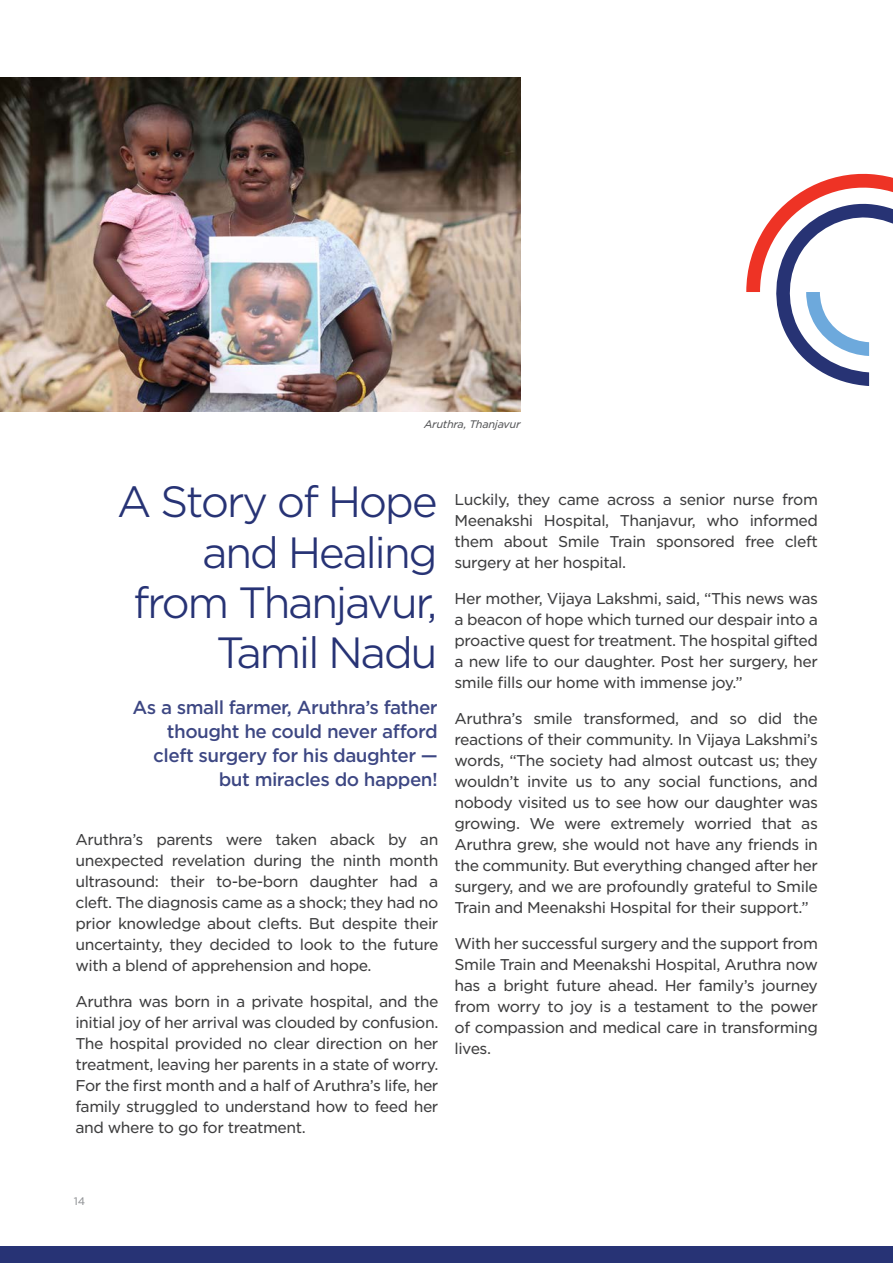
<style>
.page{position:relative;width:893px;height:1263px;background:#fff}
.page>*{position:absolute;margin:0;border:0;box-sizing:border-box;transform-origin:0 0}
.t1{font:300 42px/50.4px "Gotham S Sm";letter-spacing:-.06em;color:#273375;text-align:right}
.t2{font:500 18px/24px "Gotham S Sm";letter-spacing:-.03em;color:#3d4783;text-align:right}
.Body{font:15px/21px "Gotham S Sm";letter-spacing:-.03em;color:#3e3e3f;text-align:justify}
.Body-2{font:italic 10.5px "Gotham S Sm";letter-spacing:-.03em;color:#57585a}
.t3{font:10.5px "Gotham S Sm";color:#939598}
</style>
<div class="page">
<div style="left:0;top:1246px;width:893px;height:17px;background:#273375"></div>
<img style="left:0;top:77px;width:520px;height:335px">
<svg style="left:746px;top:173px;width:147px;height:213px"></svg>
<p class="Body-2" style="left:424px;top:417px;width:98px">Aruthra, Thanjavur</p>
<h1 class="t1" style="left:117px;top:475px;width:322px">A Story of Hope and Healing from Thanjavur,<br>Tamil Nadu</h1>
<h3 class="t2" style="left:132px;top:695px;width:307px">As a small farmer, Aruthra’s father thought he could never afford cleft surgery for his daughter — but miracles do happen!</h3>
<p class="Body" style="left:75px;top:828px;width:364px">Aruthra’s parents were taken aback by an unexpected revelation during the ninth month ultrasound: their to-be-born daughter had a cleft. The diagnosis came as a shock; they had no prior knowledge about clefts. But despite their uncertainty, they decided to look to the future with a blend of apprehension and hope.</p>
<p class="Body" style="left:75px;top:990px;width:364px">Aruthra was born in a private hospital, and the initial joy of her arrival was clouded by confusion.<br>The hospital provided no clear direction on her treatment, leaving her parents in a state of worry.<br>For the first month and a half of Aruthra’s life, her family struggled to understand how to feed her and where to go for treatment.</p>
<p class="Body" style="left:454px;top:488px;width:365px">Luckily, they came across a senior nurse from Meenakshi Hospital, Thanjavur, who informed them about Smile Train sponsored free cleft surgery at her hospital.</p>
<p class="Body" style="left:454px;top:587px;width:365px">Her mother, Vijaya Lakshmi, said, “This news was a beacon of hope which turned our despair into a proactive quest for treatment. The hospital gifted a new life to our daughter. Post her surgery, her smile fills our home with immense joy.”</p>
<p class="Body" style="left:454px;top:707px;width:365px">Aruthra’s smile transformed, and so did the reactions of their community. In Vijaya Lakshmi’s words, “The society had almost outcast us; they wouldn’t invite us to any social functions, and nobody visited us to see how our daughter was growing. We were extremely worried that as Aruthra grew, she would not have any friends in the community. But everything changed after her surgery, and we are profoundly grateful to Smile Train and Meenakshi Hospital for their support.”</p>
<p class="Body" style="left:454px;top:932px;width:365px">With her successful surgery and the support from Smile Train and Meenakshi Hospital, Aruthra now has a bright future ahead. Her family’s journey from worry to joy is a testament to the power of compassion and medical care in transforming lives.</p>
<p class="t3" style="left:74px;top:1194px;width:13px">14</p>
</div>
